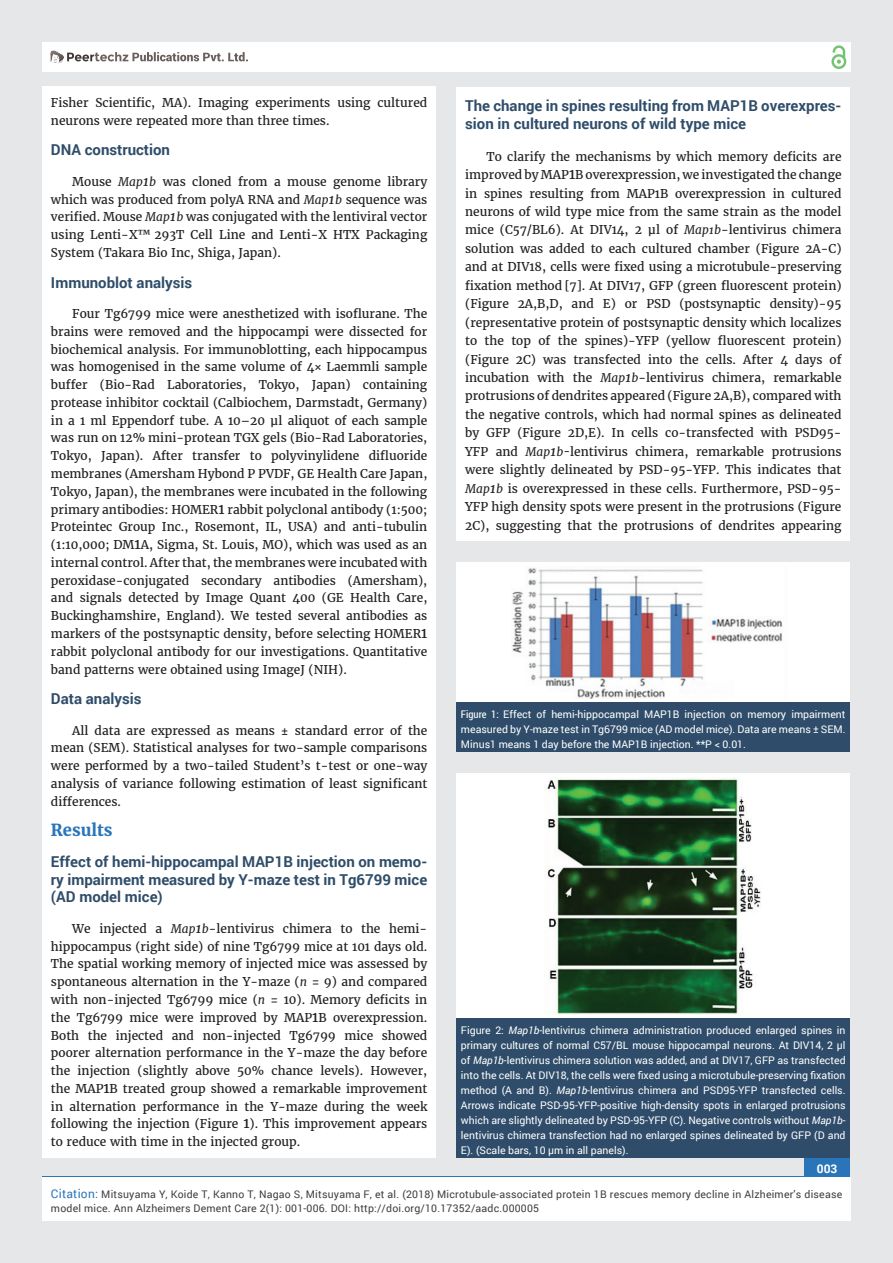
<style>
.page{position:relative;width:893px;height:1263px;background:#e6e7e9}
.page>*{position:absolute;margin:0;border:0;box-sizing:border-box;transform-origin:0 0}
.t1{font:700 16.5px "Merriweather";color:#2a75ba}
.t2{font:700 15px/17.7px "Roboto";color:#2f4d6a;text-align:justify}
.t3{font:12px/17.9px "Merriweather";color:#231f20;text-align:justify}
.t4{font:700 12px "Roboto";color:#fff}
.t5{font:10.5px/15px "Roboto";color:#fff;text-align:justify}
.t6{font:10.5px/13.5px "Roboto";letter-spacing:.02em;color:#3e3e3f}
.s1{font-style:italic}
.s2{font-style:italic;font-size:14.25px}
.s3{font-size:14.25px}
.s4{font-family:"Roboto Condensed"}
.s5{font-size:12px;color:#2a75ba}
</style>
<div class="page">
<div style="left:42px;top:43px;width:808px;height:29px;background:#fff"></div>
<div style="left:831px;top:54px;width:15px;height:15px;border:2px solid #72c272;border-radius:50%"></div>
<svg style="left:831px;top:45px;width:15px;height:19px"></svg>
<div style="left:804px;top:1157px;width:46px;height:43px;background:#2a75ba"></div>
<svg style="left:49px;top:50px;width:199px;height:14px"></svg>
<div style="left:42px;top:1177px;width:809px;height:43px;background:#fff"></div>
<div style="left:42px;top:87px;width:394px;height:1071px;background:#fff"></div>
<div style="left:457px;top:87px;width:393px;height:454px;background:#fff"></div>
<div style="left:457px;top:562px;width:393px;height:141px;background:#fff"></div>
<div style="left:457px;top:703px;width:393px;height:49px;background:#2f4d6a"></div>
<img style="left:512px;top:568px;width:271px;height:130px">
<div style="left:457px;top:773px;width:393px;height:245px;background:#fff"></div>
<div style="left:457px;top:1018px;width:393px;height:140px;background:#2f4d6a"></div>
<img style="left:546px;top:778px;width:215px;height:236px">
<p class="t3" style="left:51px;top:94px;width:378px">Fisher Scientific, MA). Imaging experiments using cultured neurons were repeated more than three times.</p>
<p class="t2" style="left:51px;top:141px;width:121px">DNA construction</p>
<p class="t3" style="left:51px;top:173px;width:378px;text-indent:21px">Mouse <span class="s1">Map</span><span class="s2">1</span><span class="s1">b</span> was cloned from a mouse genome library which was produced from polyA RNA and <span class="s1">Map</span><span class="s2">1</span><span class="s1">b</span> sequence was verified. Mouse <span class="s1">Map</span><span class="s2">1</span><span class="s1">b</span> was conjugated with the lentiviral vector using Lenti-X™ 293T Cell Line and Lenti-X HTX Packaging System (Takara Bio Inc, Shiga, Japan).</p>
<p class="t2" style="left:51px;top:273px;width:143px">Immunoblot analysis</p>
<p class="t3" style="left:51px;top:305px;width:378px;text-indent:21px">Four Tg6799 mice were anesthetized with isoflurane. The brains were removed and the hippocampi were dissected for biochemical analysis. For immunoblotting, each hippocampus was homogenised in the same volume of 4× Laemmli sample buffer (Bio-Rad Laboratories, Tokyo, Japan) containing protease inhibitor cocktail (Calbiochem, Darmstadt, Germany) in a 1 ml Eppendorf tube. A 10–20 μl aliquot of each sample was run on 12% mini-protean TGX gels (Bio-Rad Laboratories, Tokyo, Japan). After transfer to polyvinylidene difluoride membranes (Amersham Hybond P PVDF, GE Health Care Japan, Tokyo, Japan), the membranes were incubated in the following primary antibodies: HOMER<span class="s3">1</span> rabbit polyclonal antibody (1:500; Proteintec Group Inc., Rosemont, IL, USA) and anti-tubulin (1:10,000; DM<span class="s3">1</span>A, Sigma, St. Louis, MO), which was used as an internal control. After that, the membranes were incubated with peroxidase-conjugated secondary antibodies (Amersham), and signals detected by Image Quant 400 (GE Health Care, Buckinghamshire, England). We tested several antibodies as markers of the postsynaptic density, before selecting HOMER<span class="s3">1 </span>rabbit polyclonal antibody for our investigations. Quantitative band patterns were obtained using ImageJ (NIH).</p>
<p class="t2" style="left:51px;top:689px;width:92px">Data analysis</p>
<p class="t3" style="left:51px;top:721px;width:378px;text-indent:21px">All data are expressed as means ± standard error of the mean (SEM). Statistical analyses for two-sample comparisons were performed by a two-tailed Student’s t-test or one-way analysis of variance following estimation of least significant differences.</p>
<h1 class="t1" style="left:51px;top:820px;width:63px">Results</h1>
<p class="t2" style="left:51px;top:852px;width:378px">Effect of hemi-hippocampal MAP1B injection on memo&shy;ry impairment measured by Y-maze test in Tg6799 mice (AD model mice)</p>
<p class="t3" style="left:51px;top:920px;width:378px;text-indent:21px">We injected a <span class="s1">Map</span><span class="s2">1</span><span class="s1">b</span>-lentivirus chimera to the hemi&shy;hippocampus (right side) of nine Tg6799 mice at 101 days old.<br>The spatial working memory of injected mice was assessed by spontaneous alternation in the Y-maze (<span class="s1">n</span> = 9) and compared with non-injected Tg6799 mice (<span class="s1">n</span> = 10). Memory deficits in the Tg6799 mice were improved by MAP<span class="s3">1</span>B overexpression.<br>Both the injected and non-injected Tg6799 mice showed poorer alternation performance in the Y-maze the day before the injection (slightly above 50% chance levels). However, the MAP<span class="s3">1</span>B treated group showed a remarkable improvement in alternation performance in the Y-maze during the week following the injection (Figure <span class="s3">1</span>). This improvement appears to reduce with time in the injected group.</p>
<p class="t2" style="left:465px;top:96px;width:378px;line-height:18.5px">The change in spines resulting from MAP1B overexpres&shy;sion in cultured neurons of wild type mice</p>
<p class="t3" style="left:465px;top:147px;width:378px;line-height:18.5px;text-indent:21px">To clarify the mechanisms by which memory deficits are improved by MAP<span class="s3">1</span>B overexpression, we investigated the change in spines resulting from MAP1B overexpression in cultured neurons of wild type mice from the same strain as the model mice (C57/BL6). At DIV14, 2 μl of <span class="s1">Map1b</span>-lentivirus chimera solution was added to each cultured chamber (Figure 2A-C) and at DIV18, cells were fixed using a microtubule-preserving fixation method [7]. At DIV17, GFP (green fluorescent protein) (Figure 2A,B,D, and E) or PSD (postsynaptic density)-95 (representative protein of postsynaptic density which localizes to the top of the spines)-YFP (yellow fluorescent protein) (Figure 2C) was transfected into the cells. After 4 days of incubation with the <span class="s1">Map</span><span class="s2">1</span><span class="s1">b</span>-lentivirus chimera, remarkable protrusions of dendrites appeared (Figure 2A,B), compared with the negative controls, which had normal spines as delineated by GFP (Figure 2D,E). In cells co-transfected with PSD95- YFP and <span class="s1">Map</span><span class="s2">1</span><span class="s1">b-</span>lentivirus chimera, remarkable protrusions were slightly delineated by PSD-95-YFP. This indicates that <span class="s1">Map</span><span class="s2">1</span><span class="s1">b</span> is overexpressed in these cells. Furthermore, PSD-95- YFP high density spots were present in the protrusions (Figure 2C), suggesting that the protrusions of dendrites appearing</p>
<p class="t5" style="left:461px;top:706px;width:386px"><span class="s4">Figure 1:</span> Effect of hemi-hippocampal MAP1B injection on memory impairment measured by Y-maze test in Tg6799 mice (AD model mice). Data are means ± SEM.<br>Minus1 means 1 day before the MAP1B injection. **P &lt; 0.01.</p>
<p class="t5" style="left:461px;top:1022px;width:386px">Figure 2: <span class="s1">Map1b</span>-lentivirus chimera administration produced enlarged spines in primary cultures of normal C57/BL mouse hippocampal neurons. At DIV14, 2 μl of <span class="s1">Map1b</span>-lentivirus chimera solution was added, and at DIV17, GFP as transfected into the cells. At DIV18, the cells were fixed using a microtubule-preserving fixation method (A and B). <span class="s1">Map1b</span>-lentivirus chimera and PSD95-YFP transfected cells.<br>Arrows indicate PSD-95-YFP-positive high-density spots in enlarged protrusions which are slightly delineated by PSD-95-YFP (C). Negative controls without <span class="s1">Map1b&shy;</span>lentivirus chimera transfection had no enlarged spines delineated by GFP (D and E). (Scale bars, 10 μm in all panels).</p>
<p class="t4" style="left:817px;top:1161px;width:22px">003</p>
<p class="t6" style="left:51px;top:1188px;width:793px"><span class="s5">Citation:</span> Mitsuyama Y, Koide T, Kanno T, Nagao S, Mitsuyama F, et al. (2018) Microtubule-associated protein 1B rescues memory decline in Alzheimer’s disease model mice. Ann Alzheimers Dement Care 2(1): 001-006. DOI: http://doi.org/10.17352/aadc.000005</p>
</div>
